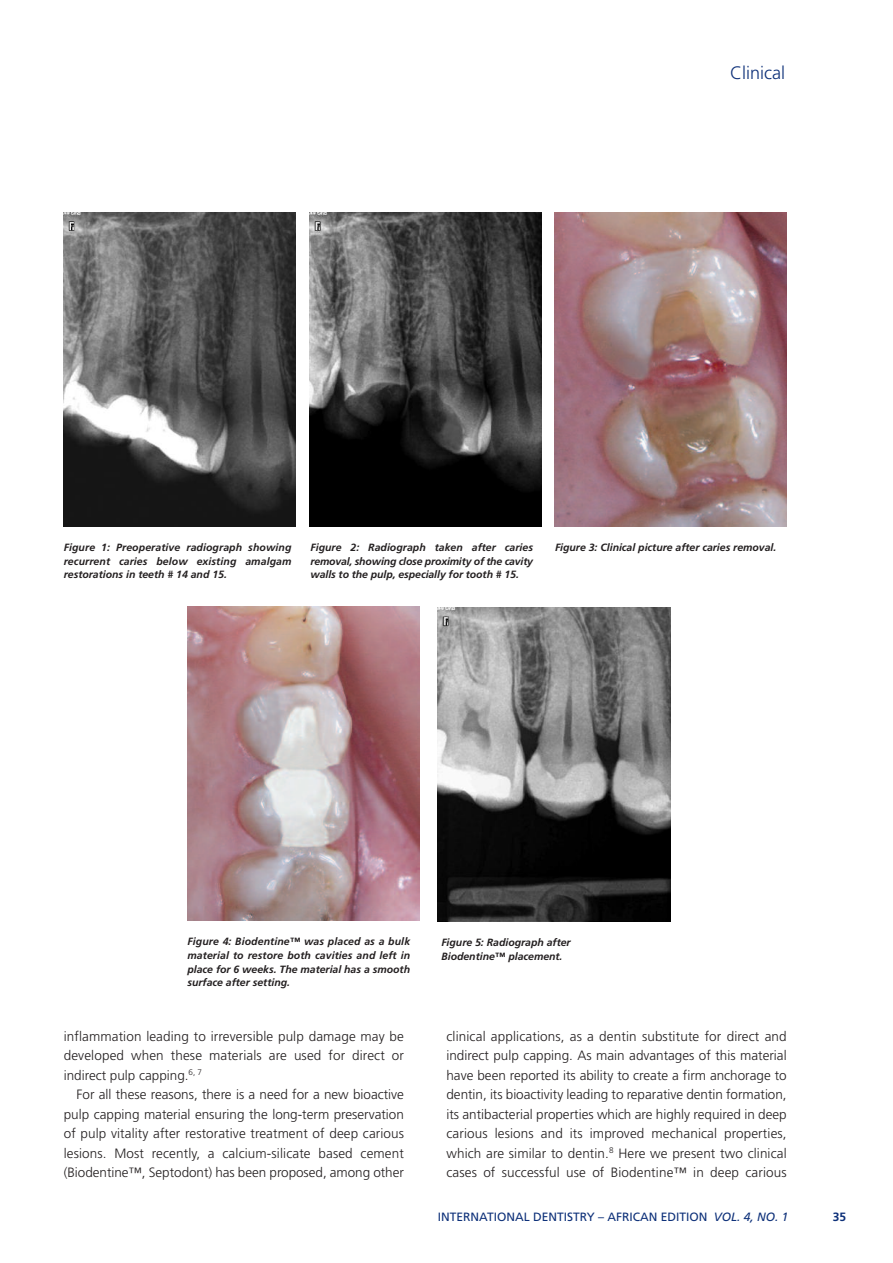
<style>
.page{position:relative;width:893px;height:1263px;background:#fff}
.page>*{position:absolute;margin:0;border:0;box-sizing:border-box;transform-origin:0 0}
.t1{font:300 18px "Frutiger";color:#0d3079}
.t2{font:300 13.5px/19.5px "Frutiger";letter-spacing:.01em;color:#231f20;text-align:justify}
.t3{font:12px "Frutiger";color:#0d3079}
.t4{font:700 12px "Frutiger";color:#0d3079}
.t5{font:italic 700 10.5px/13.5px "Frutiger";color:#231f20;text-align:justify}
.s1{font-style:italic}
</style>
<div class="page">
<img style="left:64px;top:213px;width:232px;height:313px">
<img style="left:310px;top:213px;width:232px;height:313px">
<img style="left:555px;top:213px;width:232px;height:313px">
<img style="left:187px;top:607px;width:232px;height:313px">
<img style="left:438px;top:608px;width:232px;height:313px">
<h1 class="t1" style="left:730px;top:65px;width:56px">Clinical</h1>
<p class="t5" style="left:64px;top:542px;width:229px">Figure 1: Preoperative radiograph showing recurrent caries below existing amalgam restorations in teeth # 14 and 15.</p>
<p class="t5" style="left:310px;top:542px;width:224px">Figure 2: Radiograph taken after caries removal, showing close proximity of the cavity walls to the pulp, especially for tooth # 15.</p>
<p class="t5" style="left:555px;top:542px;width:223px">Figure 3: Clinical picture after caries removal.</p>
<p class="t5" style="left:187px;top:936px;width:224px">Figure 4: Biodentine™ was placed as a bulk material to restore both cavities and left in place for 6 weeks. The material has a smooth surface after setting.</p>
<p class="t5" style="left:441px;top:937px;width:131px">Figure 5: Radiograph after<br>Biodentine™ placement.</p>
<p class="t2" style="left:64px;top:1027px;width:342px">inflammation leading to irreversible pulp damage may be developed when these materials are used for direct or indirect pulp capping.<sup>6,</sup> <sup>7</sup></p>
<p class="t2" style="left:64px;top:1086px;width:342px;text-indent:13px">For all these reasons, there is a need for a new bioactive pulp capping material ensuring the long-term preservation of pulp vitality after restorative treatment of deep carious lesions. Most recently, a calcium-silicate based cement (Biodentine™, Septodont) has been proposed, among other</p>
<p class="t2" style="left:446px;top:1027px;width:342px">clinical applications, as a dentin substitute for direct and indirect pulp capping. As main advantages of this material have been reported its ability to create a firm anchorage to dentin, its bioactivity leading to reparative dentin formation, its antibacterial properties which are highly required in deep carious lesions and its improved mechanical properties, which are similar to dentin.<sup>8</sup> Here we present two clinical cases of successful use of Biodentine™ in deep carious</p>
<p class="t3" style="left:438px;top:1212px;width:352px">INTERNATIONAL DENTISTRY – AFRICAN EDITION <span class="s1">VOL. 4, NO. 1</span></p>
<p class="t4" style="left:833px;top:1212px;width:15px">35</p>
</div>
